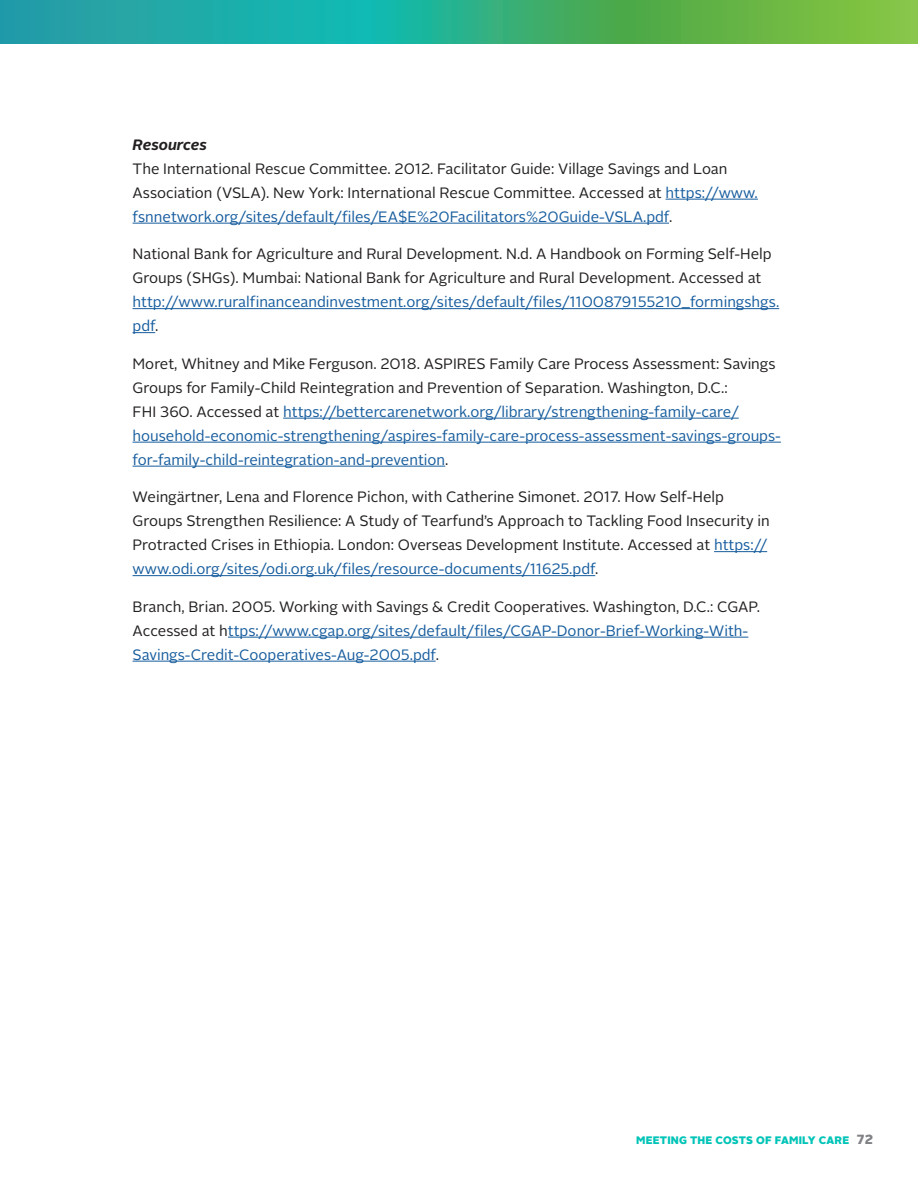
<style>
.page{position:relative;width:918px;height:1188px;background:#fff}
.page>*{position:absolute;margin:0;border:0;box-sizing:border-box;transform-origin:0 0}
.Body{font:15px/24px "Alright Sans";color:#231f20}
.Body-2{font:15px/24px "Alright Sans";color:#175d9e}
.Resources{font:italic 700 15px "Alright Sans";letter-spacing:-.005em;color:#231f20}
.t1{font:900 10.8px "Alright Sans";letter-spacing:.02em;color:#00c4b7}
.s1{color:#175d9e}
.s2{color:#231f20}
.s3{font-size:13.2px;color:#808285}
</style>
<div class="page">
<svg style="left:0;top:0;width:918px;height:43px;background:#3bb07d"></svg>
<hr style="left:666px;top:199px;width:92px;height:1px;background:#175d9e">
<hr style="left:133px;top:223px;width:536px;height:1px;background:#175d9e">
<hr style="left:133px;top:308px;width:646px;height:1px;background:#175d9e">
<svg style="left:133px;top:332px;width:22px;height:1px"></svg>
<hr style="left:283px;top:418px;width:456px;height:1px;background:#175d9e">
<hr style="left:133px;top:442px;width:648px;height:1px;background:#175d9e">
<hr style="left:133px;top:466px;width:312px;height:1px;background:#175d9e">
<hr style="left:714px;top:551px;width:53px;height:1px;background:#175d9e">
<hr style="left:133px;top:575px;width:462px;height:1px;background:#175d9e">
<hr style="left:228px;top:637px;width:520px;height:1px;background:#175d9e">
<hr style="left:133px;top:661px;width:303px;height:1px;background:#175d9e">
<p class="Resources" style="left:133px;top:134px;width:76px">Resources</p>
<p class="Body" style="left:133px;top:157px;width:627px">The International Rescue Committee. 2012. Facilitator Guide: Village Savings and Loan<br>Association (VSLA). New York: International Rescue Committee. Accessed at <span class="s1">https://www. fsnnetwork.org/sites/default/files/EA$E%20Facilitators%20Guide-VSLA.pdf</span>.</p>
<p class="Body" style="left:133px;top:242px;width:648px">National Bank for Agriculture and Rural Development. N.d. A Handbook on Forming Self-Help Groups (SHGs). Mumbai: National Bank for Agriculture and Rural Development. Accessed at <span class="s1">http://www.ruralfinanceandinvestment.org/sites/default/files/1100879155210_formingshgs. pdf</span>.</p>
<p class="Body-2" style="left:133px;top:352px;width:650px"><span class="s2">Moret, Whitney and Mike Ferguson. 2018. ASPIRES Family Care Process Assessment: Savings Groups for Family-Child Reintegration and Prevention of Separation. Washington, D.C.:<br>FHI 360. Accessed at</span> https://bettercarenetwork.org/library/strengthening-family-care/ household-economic-strengthening/aspires-family-care-process-assessment-savings-groups&shy;for-family-child-reintegration-and-prevention<span class="s2">.</span></p>
<p class="Body" style="left:133px;top:485px;width:639px">Weingärtner, Lena and Florence Pichon, with Catherine Simonet. 2017. How Self-Help Groups Strengthen Resilience: A Study of Tearfund’s Approach to Tackling Food Insecurity in Protracted Crises in Ethiopia. London: Overseas Development Institute. Accessed at <span class="s1">https:// www.odi.org/sites/odi.org.uk/files/resource-documents/11625.pdf</span>.</p>
<p class="Body-2" style="left:133px;top:595px;width:629px"><span class="s2">Branch, Brian. 2005. Working with Savings &amp; Credit Cooperatives. Washington, D.C.: CGAP.<br>Accessed at h</span>ttps://www.cgap.org/sites/default/files/CGAP-Donor-Brief-Working-With-<br>Savings-Credit-Cooperatives-Aug-2005.pdf<span class="s2">.</span></p>
<p class="t1" style="left:636px;top:1133px;width:238px">MEETING THE COSTS OF FAMILY CARE <span class="s3">72</span></p>
</div>
